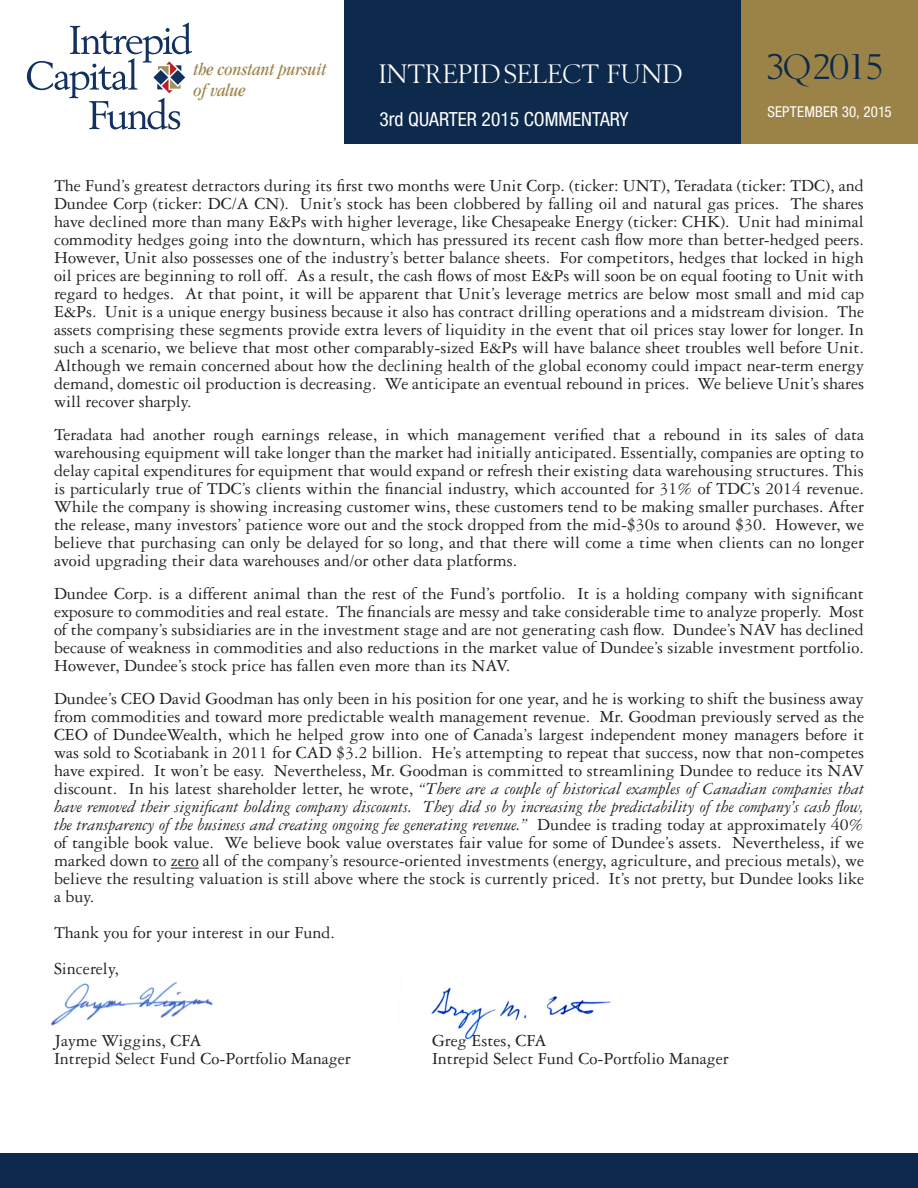
<style>
.page{position:relative;width:918px;height:1188px;background:#fff}
.page>*{position:absolute;margin:0;border:0;box-sizing:border-box;transform-origin:0 0}
.Quarter_Date{font:36px "OPTI Berling Agency";letter-spacing:-.05em;color:#0d294b}
.main_head{font:27px "OPTI Berling Agency";color:#fff}
.t1{font:condensed 19.5px "Helvetica Neue";color:#fff}
.t2{font:18px/18px "Garamond Three";color:#231f20;text-align:justify}
.ital_head{font:italic condensed 18px "Garamond";color:#9b8348}
.Date{font:condensed 15px "Helvetica Neue";letter-spacing:.015em;color:#fff}
.s1{font-style:italic}
</style>
<div class="page">
<img style="left:431px;top:987px;width:180px;height:53px">
<img style="left:51px;top:924px;width:198px;height:102px">
<div style="left:741px;top:0;width:177px;height:143px;background:#9b8348"></div>
<div style="left:344px;top:0;width:397px;height:143px;background:#0d294b"></div>
<svg style="left:27px;top:23px;width:165px;height:107px"></svg>
<div style="left:0;top:1154px;width:918px;height:34px;background:#0d294b"></div>
<svg style="left:171px;top:868px;width:28px;height:1px"></svg>
<p class="ital_head" style="left:193px;top:59px;width:134px">the constant pursuit</p>
<p class="ital_head" style="left:193px;top:80px;width:53px">of value</p>
<p class="main_head" style="left:379px;top:59px;width:305px">INTREPID SELECT FUND</p>
<p class="Quarter_Date" style="left:766px;top:48px;width:120px">3Q 2015</p>
<p class="t1" style="left:379px;top:108px;width:251px">3rd QUARTER 2015 COMMENTARY</p>
<p class="Date" style="left:767px;top:103px;width:126px">SEPTEMBER 30, 2015</p>
<p class="t2" style="left:54px;top:177px;width:812px">The Fund’s greatest detractors during its first two months were Unit Corp. (ticker: UNT), Teradata (ticker: TDC), and Dundee Corp (ticker: DC/A CN). Unit’s stock has been clobbered by falling oil and natural gas prices. The shares have declined more than many E&amp;Ps with higher leverage, like Chesapeake Energy (ticker: CHK). Unit had minimal commodity hedges going into the downturn, which has pressured its recent cash flow more than better-hedged peers.<br>However, Unit also possesses one of the industry’s better balance sheets. For competitors, hedges that locked in high oil prices are beginning to roll off. As a result, the cash flows of most E&amp;Ps will soon be on equal footing to Unit with regard to hedges. At that point, it will be apparent that Unit’s leverage metrics are below most small and mid cap E&amp;Ps. Unit is a unique energy business because it also has contract drilling operations and a midstream division. The assets comprising these segments provide extra levers of liquidity in the event that oil prices stay lower for longer. In such a scenario, we believe that most other comparably-sized E&amp;Ps will have balance sheet troubles well before Unit.<br>Although we remain concerned about how the declining health of the global economy could impact near-term energy demand, domestic oil production is decreasing. We anticipate an eventual rebound in prices. We believe Unit’s shares will recover sharply.</p>
<p class="t2" style="left:54px;top:426px;width:812px">Teradata had another rough earnings release, in which management verified that a rebound in its sales of data warehousing equipment will take longer than the market had initially anticipated. Essentially, companies are opting to delay capital expenditures for equipment that would expand or refresh their existing data warehousing structures. This is particularly true of TDC’s clients within the financial industry, which accounted for 31% of TDC’s 2014 revenue.<br>While the company is showing increasing customer wins, these customers tend to be making smaller purchases. After the release, many investors’ patience wore out and the stock dropped from the mid-$30s to around $30. However, we believe that purchasing can only be delayed for so long, and that there will come a time when clients can no longer avoid upgrading their data warehouses and/or other data platforms.</p>
<p class="t2" style="left:54px;top:585px;width:812px">Dundee Corp. is a different animal than the rest of the Fund’s portfolio. It is a holding company with significant exposure to commodities and real estate. The financials are messy and take considerable time to analyze properly. Most of the company’s subsidiaries are in the investment stage and are not generating cash flow. Dundee’s NAV has declined because of weakness in commodities and also reductions in the market value of Dundee’s sizable investment portfolio.<br>However, Dundee’s stock price has fallen even more than its NAV.</p>
<p class="t2" style="left:54px;top:690px;width:812px">Dundee’s CEO David Goodman has only been in his position for one year, and he is working to shift the business away from commodities and toward more predictable wealth management revenue. Mr. Goodman previously served as the CEO of DundeeWealth, which he helped grow into one of Canada’s largest independent money managers before it was sold to Scotiabank in 2011 for CAD $3.2 billion. He’s attempting to repeat that success, now that non-competes have expired. It won’t be easy. Nevertheless, Mr. Goodman is committed to streamlining Dundee to reduce its NAV discount. In his latest shareholder letter, he wrote, <span class="s1">“There are a couple of historical examples of Canadian companies that have removed their significant holding company discounts. They did so by increasing the predictability of the company’s cash flow, the transparency of the business and creating ongoing fee generating revenue.”</span> Dundee is trading today at approximately 40% of tangible book value. We believe book value overstates fair value for some of Dundee’s assets. Nevertheless, if we marked down to zero all of the company’s resource-oriented investments (energy, agriculture, and precious metals), we believe the resulting valuation is still above where the stock is currently priced. It’s not pretty, but Dundee looks like a buy.</p>
<p class="t2" style="left:54px;top:924px;width:282px">Thank you for your interest in our Fund.</p>
<p class="t2" style="left:54px;top:960px;width:66px">Sincerely,</p>
<p class="t2" style="left:54px;top:1032px;width:149px">Jayme Wiggins, CFA</p>
<p class="t2" style="left:432px;top:1032px;width:116px">Greg Estes, CFA</p>
<p class="t2" style="left:54px;top:1050px;width:298px">Intrepid Select Fund Co-Portfolio Manager</p>
<p class="t2" style="left:432px;top:1050px;width:298px">Intrepid Select Fund Co-Portfolio Manager</p>
</div>
